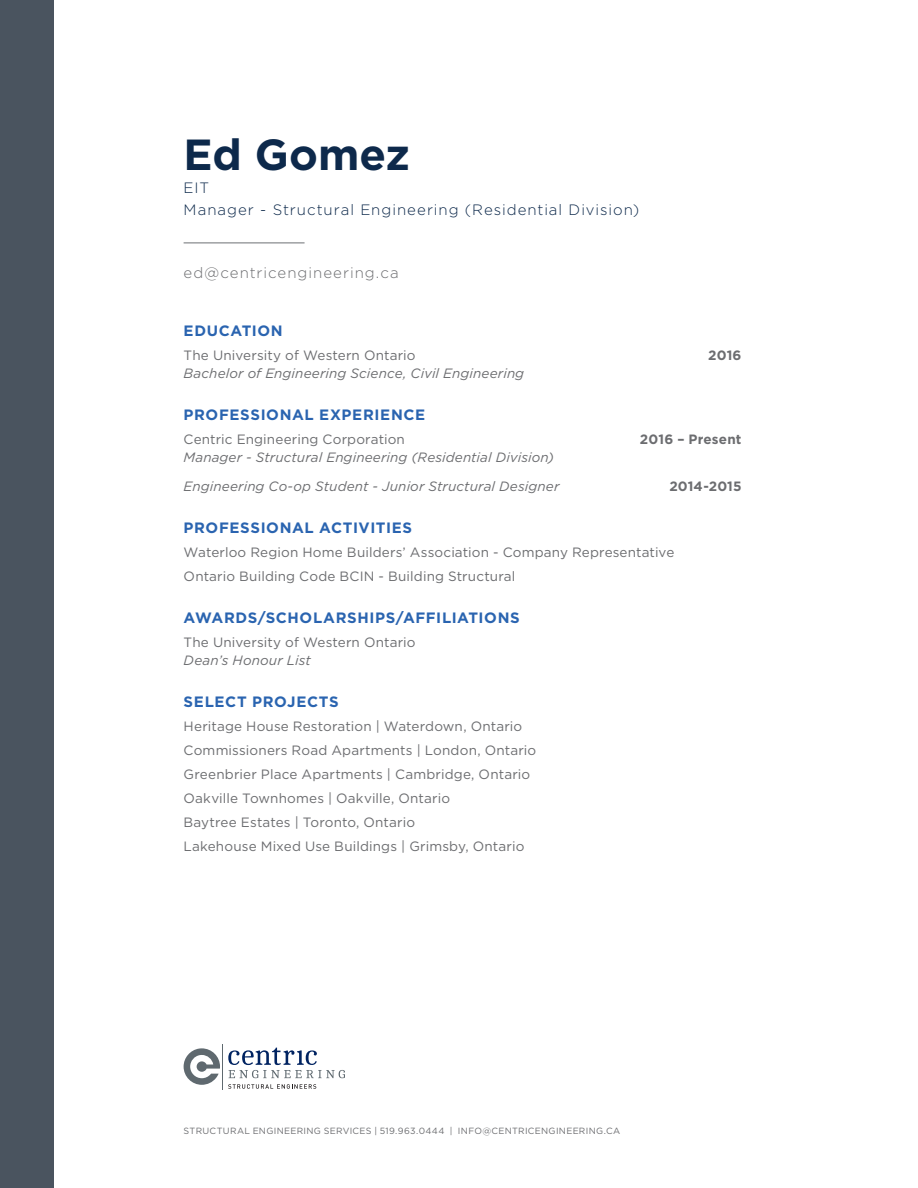
<style>
.page{position:relative;width:918px;height:1188px;background:#fff}
.page>*{position:absolute;margin:0;border:0;box-sizing:border-box;transform-origin:0 0}
.t1{font:700 43.5px "Gotham HTF";color:#0d294b}
.t2{font:700 15px "Gotham HTF";letter-spacing:.04em;color:#2a64b0}
.t3{font:300 15px "Gotham HTF";letter-spacing:.065em;color:#0d294b}
.t4{font:300 15px "Gotham HTF";letter-spacing:.06em;color:#6c6d70}
.t5{font:13.5px "Gotham HTF";letter-spacing:.01em;color:#6c6d70}
.t6{font:italic 13.5px "Gotham HTF";letter-spacing:.01em;color:#6c6d70}
.t7{font:700 13.5px "Gotham HTF";letter-spacing:.015em;color:#6c6d70}
.t8{font:9px "Gotham HTF";letter-spacing:.035em;color:#6c6d70}
</style>
<div class="page">
<div style="left:0;top:0;width:54px;height:1188px;background:#4a545f"></div>
<svg style="left:184px;top:1048px;width:36px;height:37px"></svg>
<hr style="left:223px;top:1044px;width:1px;height:46px;background:#5f696f">
<svg style="left:228px;top:1048px;width:117px;height:30px"></svg>
<svg style="left:228px;top:1084px;width:88px;height:5px"></svg>
<hr style="left:184px;top:242px;width:121px;height:2px;background:#9d9fa2">
<p class="t1" style="left:184px;top:129px;width:228px">Ed Gomez</p>
<p class="t3" style="left:184px;top:179px;width:27px">EIT</p>
<p class="t3" style="left:184px;top:202px;width:457px">Manager - Structural Engineering (Residential Division)</p>
<p class="t4" style="left:184px;top:265px;width:217px">ed@centricengineering.ca</p>
<p class="t2" style="left:184px;top:322px;width:101px">EDUCATION</p>
<p class="t5" style="left:184px;top:348px;width:234px">The University of Western Ontario</p>
<p class="t7" style="left:708px;top:348px;width:35px">2016</p>
<p class="t6" style="left:184px;top:366px;width:342px">Bachelor of Engineering Science, Civil Engineering</p>
<p class="t2" style="left:184px;top:406px;width:243px">PROFESSIONAL EXPERIENCE</p>
<p class="t5" style="left:184px;top:432px;width:223px">Centric Engineering Corporation</p>
<p class="t7" style="left:640px;top:432px;width:103px">2016 – Present</p>
<p class="t6" style="left:184px;top:450px;width:372px">Manager - Structural Engineering (Residential Division)</p>
<p class="t6" style="left:184px;top:479px;width:377px">Engineering Co-op Student - Junior Structural Designer</p>
<p class="t7" style="left:669px;top:478px;width:74px">2014-2015</p>
<p class="t2" style="left:184px;top:519px;width:230px">PROFESSIONAL ACTIVITIES</p>
<p class="t5" style="left:184px;top:545px;width:492px">Waterloo Region Home Builders’ Association - Company Representative</p>
<p class="t5" style="left:184px;top:569px;width:333px">Ontario Building Code BCIN - Building Structural</p>
<p class="t2" style="left:184px;top:609px;width:338px">AWARDS/SCHOLARSHIPS/AFFILIATIONS</p>
<p class="t5" style="left:184px;top:635px;width:234px">The University of Western Ontario</p>
<p class="t6" style="left:184px;top:653px;width:129px">Dean’s Honour List</p>
<p class="t2" style="left:184px;top:693px;width:157px">SELECT PROJECTS</p>
<p class="t5" style="left:184px;top:719px;width:340px">Heritage House Restoration | Waterdown, Ontario</p>
<p class="t5" style="left:184px;top:743px;width:354px">Commissioners Road Apartments | London, Ontario</p>
<p class="t5" style="left:184px;top:767px;width:348px">Greenbrier Place Apartments | Cambridge, Ontario</p>
<p class="t5" style="left:184px;top:791px;width:268px">Oakville Townhomes | Oakville, Ontario</p>
<p class="t5" style="left:184px;top:815px;width:233px">Baytree Estates | Toronto, Ontario</p>
<p class="t5" style="left:184px;top:839px;width:342px">Lakehouse Mixed Use Buildings | Grimsby, Ontario</p>
<p class="t8" style="left:184px;top:1126px;width:438px">STRUCTURAL ENGINEERING SERVICES | 519.963.0444 | INFO@CENTRICENGINEERING.CA</p>
</div>
